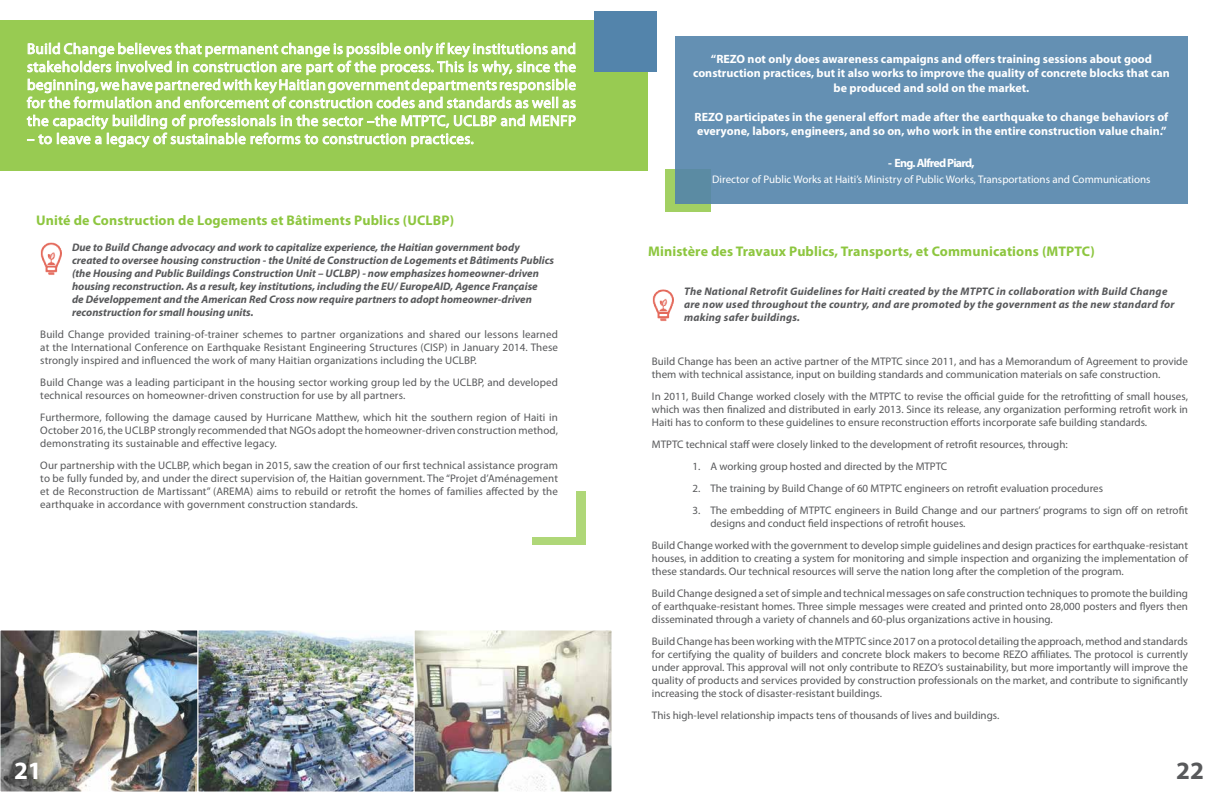
<style>
.page{position:relative;width:1224px;height:792px;background:#fff}
.page>*{position:absolute;margin:0;border:0;box-sizing:border-box;transform-origin:0 0}
.t1{font:700 25px "Myriad Pro";color:#fff}
.t2{font:700 25px "Myriad Pro";color:#58595b}
.t3{font:15px/18px "Myriad Pro";letter-spacing:.03em;color:#fff;text-align:justify}
.t4{font:700 14px "Myriad Pro";letter-spacing:.01em;color:#8dc63f}
.t5{font:700 12px/14.4px "Myriad Pro";color:#fff;text-align:center}
.t6{font:700 12px "Myriad Pro";letter-spacing:-.06em;color:#fff}
.t7{font:11px/13px "Myriad Pro";color:#58595b;text-align:justify}
.t8{font:italic 700 11px/13px "Myriad Pro";color:#58595b}
.t9{font:italic 700 11px/13px "Myriad Pro";letter-spacing:.02em;color:#58595b}
.t10{font:11px "Myriad Pro";color:#fff}
</style>
<div class="page">
<div style="left:0;top:20px;width:648px;height:151px;background:#98cb52"></div>
<svg style="left:27px;top:42px;width:549px;height:66px"></svg>
<svg style="left:27px;top:114px;width:549px;height:34px"></svg>
<div style="left:532px;top:491px;width:54px;height:54px;background:#afd778"></div>
<div style="left:13px;top:243px;width:563px;height:293px;background:#fff"></div>
<img style="left:40px;top:242px;width:22px;height:33px">
<img style="left:2px;top:632px;width:608px;height:158px">
<div style="left:414px;top:630px;width:198px;height:162px;border:1px solid #fff"></div>
<div style="left:0;top:630px;width:198px;height:162px;border:1px solid #fff"></div>
<div style="left:198px;top:630px;width:216px;height:162px;border:1px solid #fff"></div>
<div style="left:665px;top:169px;width:46px;height:43px;background:#a2d063"></div>
<div style="left:594px;top:12px;width:64px;height:60px;background:#5384ab"></div>
<div style="left:675px;top:36px;width:513px;height:168px;background:#6490b3"></div>
<img style="left:652px;top:289px;width:22px;height:32px">
<p class="t3" style="left:27px;top:40px;width:551px">Build Change believes that permanent change is possible only if key institutions and stakeholders involved in construction are part of the process. This is why, since the beginning, we have partnered with key Haitian government departments responsible for the formulation and enforcement of construction codes and standards as well as the capacity building of professionals in the sector –the MTPTC, UCLBP and MENFP</p>
<h2 class="t3" style="left:27px;top:130px;width:448px">– to leave a legacy of sustainable reforms to construction practices.</h2>
<p class="t4" style="left:36px;top:212px;width:420px">Unité de Construction de Logements et Bâtiments Publics (UCLBP)</p>
<p class="t8" style="left:72px;top:241px;width:484px">Due to Build Change advocacy and work to capitalize experience, the Haitian government body created to oversee housing construction - the Unité de Construction de Logements et Bâtiments Publics (the Housing and Public Buildings Construction Unit – UCLBP) - now emphasizes homeowner-driven housing reconstruction. As a result, key institutions, including the EU/ EuropeAID, Agence Française<br>de Développement and the American Red Cross now require partners to adopt homeowner-driven reconstruction for small housing units.</p>
<p class="t7" style="left:40px;top:328px;width:519px">Build Change provided training-of-trainer schemes to partner organizations and shared our lessons learned at the International Conference on Earthquake Resistant Engineering Structures (CISP) in January 2014. These strongly inspired and influenced the work of many Haitian organizations including the UCLBP.</p>
<p class="t7" style="left:40px;top:376px;width:519px">Build Change was a leading participant in the housing sector working group led by the UCLBP, and developed technical resources on homeowner-driven construction for use by all partners.</p>
<p class="t7" style="left:40px;top:411px;width:519px">Furthermore, following the damage caused by Hurricane Matthew, which hit the southern region of Haiti in October 2016, the UCLBP strongly recommended that NGOs adopt the homeowner-driven construction method, demonstrating its sustainable and effective legacy.</p>
<p class="t7" style="left:40px;top:459px;width:519px">Our partnership with the UCLBP, which began in 2015, saw the creation of our first technical assistance program to be fully funded by, and under the direct supervision of, the Haitian government. The “Projet d’Aménagement et de Reconstruction de Martissant” (AREMA) aims to rebuild or retrofit the homes of families affected by the earthquake in accordance with government construction standards.</p>
<p class="t5" style="left:693px;top:52px;width:478px">“REZO not only does awareness campaigns and offers training sessions about good construction practices, but it also works to improve the quality of concrete blocks that can be produced and sold on the market.</p>
<p class="t5" style="left:695px;top:110px;width:475px;text-align:left">REZO participates in the general effort made after the earthquake to change behaviors of everyone, labors, engineers, and so on, who work in the entire construction value chain.”</p>
<p class="t6" style="left:888px;top:156px;width:88px">- Eng. Alfred Piard,</p>
<p class="t10" style="left:712px;top:173px;width:440px">Director of Public Works at Haiti’s Ministry of Public Works, Transportations and Communications</p>
<p class="t4" style="left:648px;top:243px;width:448px">Ministère des Travaux Publics, Transports, et Communications (MTPTC)</p>
<p class="t9" style="left:684px;top:285px;width:492px">The National Retrofit Guidelines for Haiti created by the MTPTC in collaboration with Build Change are now used throughout the country, and are promoted by the government as the new standard for making safer buildings.</p>
<p class="t7" style="left:652px;top:355px;width:538px">Build Change has been an active partner of the MTPTC since 2011, and has a Memorandum of Agreement to provide them with technical assistance, input on building standards and communication materials on safe construction.</p>
<p class="t7" style="left:652px;top:390px;width:538px">In 2011, Build Change worked closely with the MTPTC to revise the official guide for the retrofitting of small houses, which was then finalized and distributed in early 2013. Since its release, any organization performing retrofit work in Haiti has to conform to these guidelines to ensure reconstruction efforts incorporate safe building standards.</p>
<p class="t7" style="left:652px;top:438px;width:417px">MTPTC technical staff were closely linked to the development of retrofit resources, through:</p>
<p class="t7" style="left:692px;top:460px;width:256px">1. A working group hosted and directed by the MTPTC</p>
<p class="t7" style="left:692px;top:482px;width:412px">2. The training by Build Change of 60 MTPTC engineers on retrofit evaluation procedures</p>
<p class="t7" style="left:710px;top:504px;width:479px;text-indent:-18px">3. The embedding of MTPTC engineers in Build Change and our partners’ programs to sign off on retrofit designs and conduct field inspections of retrofit houses.</p>
<p class="t7" style="left:652px;top:539px;width:538px">Build Change worked with the government to develop simple guidelines and design practices for earthquake-resistant houses, in addition to creating a system for monitoring and simple inspection and organizing the implementation of these standards. Our technical resources will serve the nation long after the completion of the program.</p>
<p class="t7" style="left:652px;top:587px;width:538px">Build Change designed a set of simple and technical messages on safe construction techniques to promote the building of earthquake-resistant homes. Three simple messages were created and printed onto 28,000 posters and flyers then disseminated through a variety of channels and 60-plus organizations active in housing.</p>
<p class="t7" style="left:652px;top:635px;width:538px">Build Change has been working with the MTPTC since 2017 on a protocol detailing the approach, method and standards for certifying the quality of builders and concrete block makers to become REZO affiliates. The protocol is currently under approval. This approval will not only contribute to REZO’s sustainability, but more importantly will improve the quality of products and services provided by construction professionals on the market, and contribute to significantly increasing the stock of disaster-resistant buildings.</p>
<p class="t7" style="left:652px;top:709px;width:349px">This high-level relationship impacts tens of thousands of lives and buildings.</p>
<h1 class="t1" style="left:14px;top:757px;width:29px">21</h1>
<h1 class="t2" style="left:1176px;top:757px;width:29px">22</h1>
</div>
